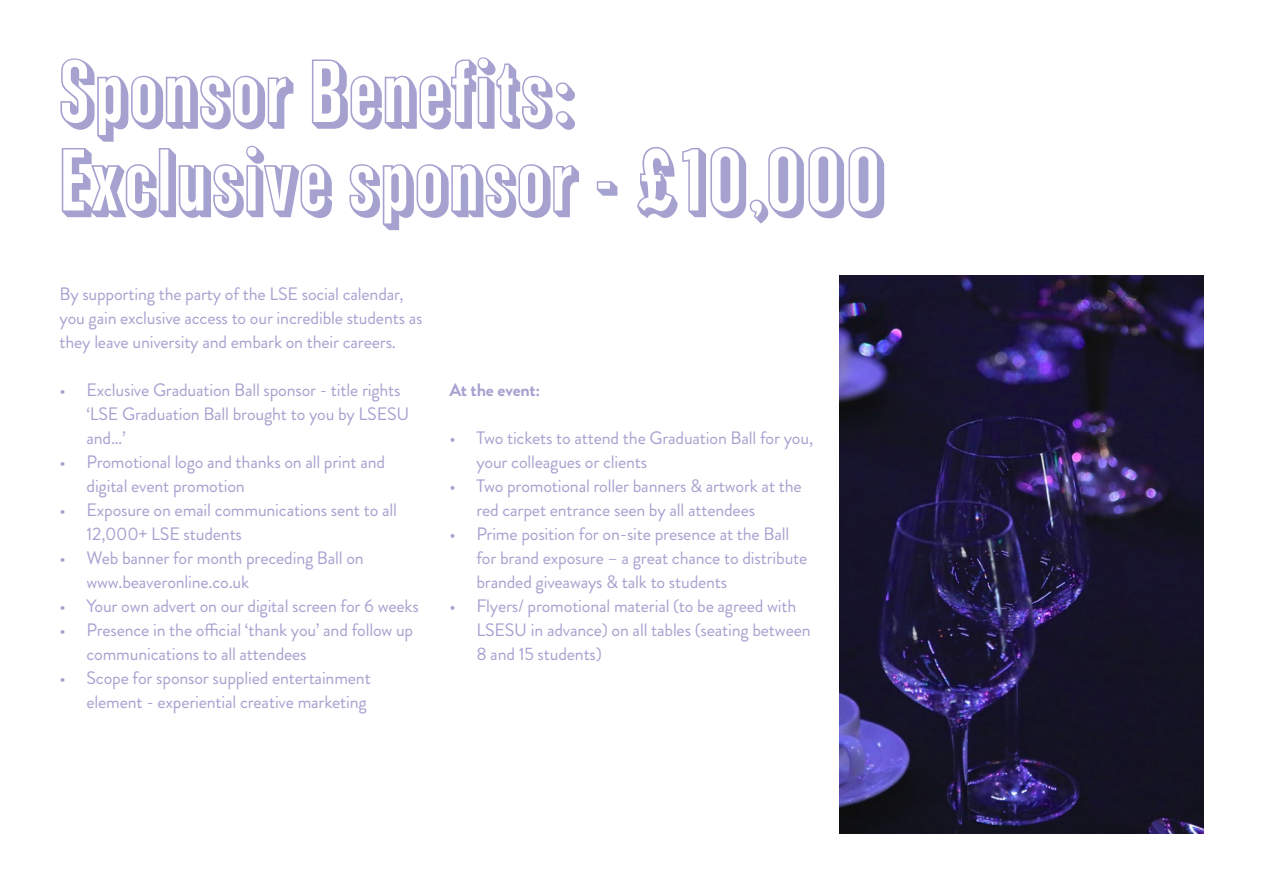
<style>
.page{position:relative;width:1263px;height:893px;background:#fff}
.page>*{position:absolute;margin:0;border:0;box-sizing:border-box;transform-origin:0 0}
.t1{font:500 90px/88.5px "Shadow Gothic";color:#a6a2d0}
.t2{font:18px/24px "Brandon Grotesque";letter-spacing:-.01em;color:#a6a2d0}
.t3{font:700 18px "Brandon Grotesque";letter-spacing:-.01em;color:#a6a2d0}
</style>
<div class="page">
<img style="left:839px;top:276px;width:364px;height:557px">
<h1 class="t1" style="left:60px;top:48px;width:828px">Sponsor Benefits:<br>Exclusive sponsor - £10,000</h1>
<p class="t2" style="left:60px;top:282px;width:364px">By supporting the party of the LSE social calendar, you gain exclusive access to our incredible students as they leave university and embark on their careers.</p>
<p class="t2" style="left:87px;top:378px;width:324px;text-indent:-27px">• Exclusive Graduation Ball sponsor - title rights ‘LSE Graduation Ball brought to you by LSESU and…’</p>
<p class="t2" style="left:87px;top:450px;width:300px;text-indent:-27px">• Promotional logo and thanks on all print and digital event promotion</p>
<p class="t2" style="left:87px;top:498px;width:312px;text-indent:-27px">• Exposure on email communications sent to all<br>12,000+ LSE students</p>
<p class="t2" style="left:87px;top:546px;width:279px;text-indent:-27px">• Web banner for month preceding Ball on www.beaveronline.co.uk</p>
<p class="t2" style="left:60px;top:594px;width:361px">• Your own advert on our digital screen for 6 weeks</p>
<p class="t2" style="left:87px;top:618px;width:328px;text-indent:-27px">• Presence in the official ‘thank you’ and follow up communications to all attendees</p>
<p class="t2" style="left:60px;top:666px;width:313px;text-align:right">• Scope for sponsor supplied entertainment element - experiential creative marketing</p>
<p class="t3" style="left:449px;top:377px;width:93px">At the event:</p>
<p class="t2" style="left:476px;top:426px;width:338px;text-indent:-27px">• Two tickets to attend the Graduation Ball for you, your colleagues or clients</p>
<p class="t2" style="left:476px;top:474px;width:327px;text-indent:-27px">• Two promotional roller banners &amp; artwork at the red carpet entrance seen by all attendees</p>
<p class="t2" style="left:476px;top:522px;width:333px;text-indent:-27px">• Prime position for on-site presence at the Ball for brand exposure – a great chance to distribute branded giveaways &amp; talk to students</p>
<p class="t2" style="left:476px;top:594px;width:336px;text-indent:-27px">• Flyers/ promotional material (to be agreed with<br>LSESU in advance) on all tables (seating between<br>8 and 15 students)</p>
</div>
